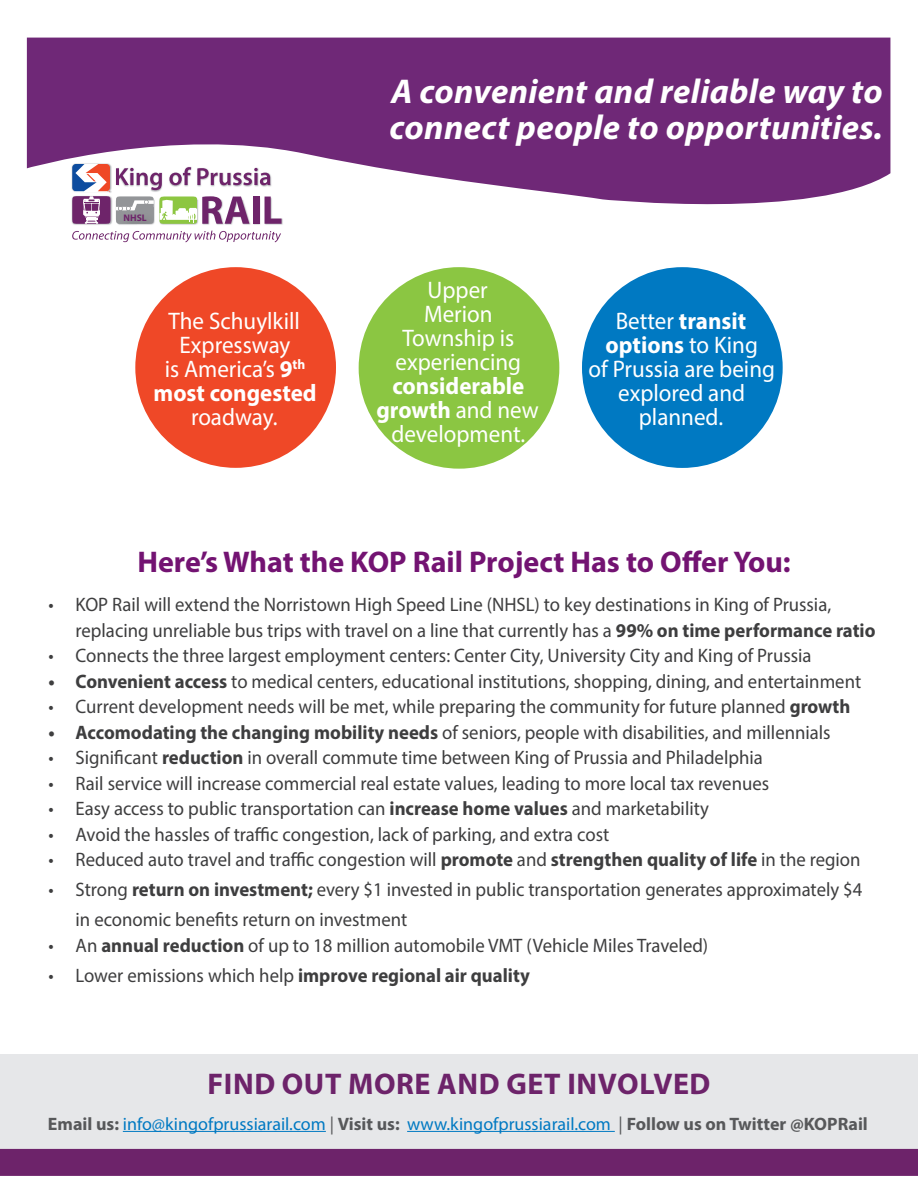
<style>
.page{position:relative;width:918px;height:1188px;background:#fff}
.page>*{position:absolute;margin:0;border:0;box-sizing:border-box;transform-origin:0 0}
.resume{font:italic 700 34.5px/36px "Myriad Pro";letter-spacing:.01em;color:#fff}
.t1{font:700 30px "Myriad Pro";color:#731372}
.t2{font:700 30px "Myriad Pro";letter-spacing:.02em;color:#6d236a}
.t3{font:24px/24px "Myriad Pro";color:#fff;text-align:center;scale:.96 1}
.t4{font:19.5px/25.5px "Myriad Pro";color:#3e3e3f;scale:.96 1}
.t5{font:700 19.5px "Myriad Pro";color:#3e3e3f;scale:.96 1}
.t6{font:18px "Myriad Pro";color:#0079c2}
.t7{font:700 9.6px "Myriad Pro";color:#6e246a}
.s1{font-weight:700}
.s2{font-weight:400}
.s3{font-weight:700;color:#57585a}
.s4{color:#57585a}
</style>
<div class="page">
<div style="left:0;top:1054px;width:918px;height:95px;background:#e6e7e9"></div>
<svg style="left:27px;top:38px;width:863px;height:167px;background:#7f4086"></svg>
<svg style="left:0;top:1130px;width:918px;height:46px"></svg>
<div style="left:135px;top:267px;width:201px;height:201px;background:#ef4827;border-radius:50%"></div>
<div style="left:359px;top:267px;width:200px;height:202px;background:#8bc642;border-radius:50%"></div>
<div style="left:582px;top:267px;width:201px;height:201px;background:#0079c2;border-radius:50%"></div>
<hr style="left:123px;top:1131px;width:203px;height:1px;background:#0079c2">
<hr style="left:407px;top:1131px;width:208px;height:1px;background:#0079c2">
<img style="left:64px;top:163px;width:55px;height:62px">
<img style="left:119px;top:163px;width:165px;height:37px">
<img style="left:137px;top:200px;width:147px;height:31px">
<img style="left:119px;top:224px;width:18px;height:1px">
<svg style="left:72px;top:164px;width:210px;height:60px"></svg>
<svg style="left:72px;top:231px;width:209px;height:11px"></svg>
<p class="t7" style="left:124px;top:211px;width:25px">NHSL</p>
<p class="t3" style="left:154px;top:308px;width:171px">The Schuylkill<br>Expressway<br>is America’s <span class="s1">9</span><sup>th </sup><span class="s1">most congested </span>roadway.</p>
<p class="resume" style="left:390px;top:72px;width:495px">A convenient and reliable way to connect people to opportunities.</p>
<p class="t3" style="left:377px;top:278px;width:171px">Upper<br>Merion<br>Township is experiencing <span class="s1">considerable growth</span> and new development.</p>
<p class="t3" style="left:588px;top:308px;width:196px">Better <span class="s1">transit options</span> to King<br>of Prussia are being explored and planned.</p>
<p class="t1" style="left:137px;top:542px;width:655px">Here’s What the KOP Rail Project Has to Offer You:</p>
<p class="t4" style="left:76px;top:592px;width:835px;text-indent:-27px">• KOP Rail will extend the Norristown High Speed Line (NHSL) to key destinations in King of Prussia, replacing unreliable bus trips with travel on a line that currently has a <span class="s1">99% on time performance ratio</span></p>
<p class="t4" style="left:49px;top:643px;width:796px">• Connects the three largest employment centers: Center City, University City and King of Prussia</p>
<p class="t4" style="left:49px;top:668px;width:848px"><span class="s1">• Convenient access</span> to medical centers, educational institutions, shopping, dining, and entertainment</p>
<p class="t4" style="left:49px;top:694px;width:837px">• Current development needs will be met, while preparing the community for future planned <span class="s1">growth</span></p>
<p class="t4" style="left:49px;top:719px;width:816px"><span class="s1">• Accomodating the changing mobility needs</span> of seniors, people with disabilities, and millennials</p>
<p class="t4" style="left:49px;top:745px;width:746px">• Significant <span class="s1">reduction</span> in overall commute time between King of Prussia and Philadelphia</p>
<p class="t4" style="left:49px;top:770px;width:752px">• Rail service will increase commercial real estate values, leading to more local tax revenues</p>
<p class="t4" style="left:49px;top:796px;width:689px">• Easy access to public transportation can <span class="s1">increase home values</span> and marketability</p>
<p class="t4" style="left:49px;top:821px;width:586px">• Avoid the hassles of traffic congestion, lack of parking, and extra cost</p>
<p class="t4" style="left:49px;top:847px;width:847px">• Reduced auto travel and traffic congestion will <span class="s1">promote</span> and <span class="s1">strengthen quality of life</span> in the region</p>
<p class="t4" style="left:76px;top:874px;width:821px;line-height:30px;text-indent:-27px">• Strong <span class="s1">return on investment;</span> every $1 invested in public transportation generates approximately $4 in economic benefits return on investment</p>
<p class="t4" style="left:49px;top:932px;width:689px">• An <span class="s1">annual reduction</span> of up to 18 million automobile VMT (Vehicle Miles Traveled)</p>
<p class="t5" style="left:49px;top:962px;width:503px"><span class="s2">• Lower emissions which help</span> improve regional air quality</p>
<p class="t2" style="left:207px;top:1064px;width:505px">FIND OUT MORE AND GET INVOLVED</p>
<p class="t6" style="left:48px;top:1112px;width:821px"><span class="s3">Email us:</span> info@kingofprussiarail.com <span class="s4">|</span> <span class="s3">Visit us:</span> www.kingofprussiarail.com <span class="s4">|</span> <span class="s3">Follow us on Twitter @KOPRail</span></p>
</div>
